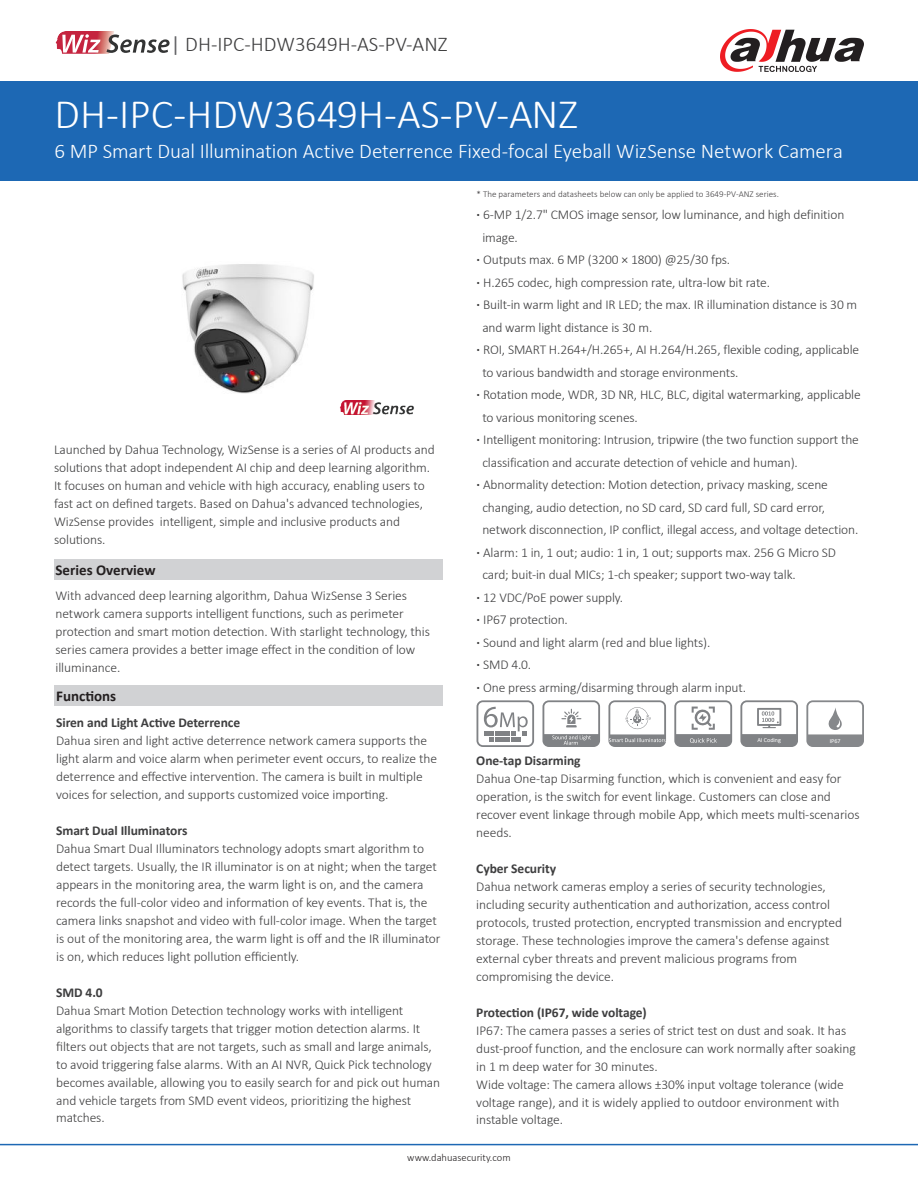
<style>
.page{position:relative;width:918px;height:1188px;background:#fff}
.page>*{position:absolute;margin:0;border:0;box-sizing:border-box;transform-origin:0 0}
.t1{font:300 42px "Calibri";color:#fff}
.t2{font:300 21px "Calibri";letter-spacing:-.01em;color:#fff}
.t3{font:300 21px "Calibri";color:#3e3e3f}
.t4{font:700 15px "Calibri";color:#231f20}
.t5{font:300 13.5px/18px "Calibri";letter-spacing:-.005em;color:#3e3e3f}
.t6{font:700 13.5px "Calibri";letter-spacing:-.005em;color:#3e3e3f}
.t7{font:300 10.5px "Calibri";color:#231f20}
.t8{font:300 9px "Calibri";color:#413f41}
.t9{font:6.15px "Calibri";color:#fff}
.s1{font-weight:400;color:#636366}
.s2{font-weight:700}
</style>
<div class="page">
<div style="left:0;top:81px;width:918px;height:100px;background:#1d68b4"></div>
<hr style="left:0;top:1144px;width:918px;height:1px;background:#1d68b4">
<svg style="left:720px;top:29px;width:144px;height:43px"></svg>
<div style="left:54px;top:560px;width:389px;height:20px;background:#d1d2d4"></div>
<div style="left:54px;top:685px;width:389px;height:21px;background:#d1d2d4"></div>
<svg style="left:56px;top:31px;width:114px;height:23px"></svg>
<svg style="left:542px;top:700px;width:58px;height:47px"></svg>
<svg style="left:608px;top:700px;width:58px;height:47px"></svg>
<svg style="left:806px;top:700px;width:58px;height:47px"></svg>
<svg style="left:740px;top:700px;width:58px;height:47px"></svg>
<svg style="left:674px;top:700px;width:58px;height:47px"></svg>
<svg style="left:477px;top:700px;width:57px;height:47px"></svg>
<img style="left:182px;top:264px;width:132px;height:130px">
<img style="left:340px;top:400px;width:74px;height:15px">
<h2 class="t3" style="left:171px;top:36px;width:278px"><span class="s1">|</span> DH-IPC-HDW3649H-AS-PV-ANZ</h2>
<h1 class="t1" style="left:55px;top:98px;width:525px">DH-IPC-HDW3649H-AS-PV-ANZ</h1>
<h2 class="t2" style="left:55px;top:143px;width:790px">6 MP Smart Dual Illumination Active Deterrence Fixed-focal Eyeball WizSense Network Camera</h2>
<p class="t8" style="left:477px;top:190px;width:304px">* The parameters and datasheets below can only be applied to 3649-PV-ANZ series.</p>
<p class="t5" style="left:477px;top:207px;width:369px"><span class="s2">·</span> 6-MP 1/2.7" CMOS image sensor, low luminance, and high definition</p>
<p class="t5" style="left:482px;top:229px;width:37px">image.</p>
<p class="t5" style="left:477px;top:252px;width:255px"><span class="s2">·</span> Outputs max. 6 MP (3200 × 1800) @25/30 fps.</p>
<p class="t5" style="left:477px;top:274px;width:295px"><span class="s2">·</span> H.265 codec, high compression rate, ultra-low bit rate.</p>
<p class="t5" style="left:477px;top:297px;width:382px"><span class="s2">·</span> Built-in warm light and IR LED; the max. IR illumination distance is 30 m</p>
<p class="t5" style="left:482px;top:319px;width:172px">and warm light distance is 30 m.</p>
<p class="t5" style="left:477px;top:342px;width:384px"><span class="s2">·</span> ROI, SMART H.264+/H.265+, AI H.264/H.265, flexible coding, applicable</p>
<p class="t5" style="left:482px;top:364px;width:258px">to various bandwidth and storage environments.</p>
<p class="t5" style="left:477px;top:387px;width:386px"><span class="s2">·</span> Rotation mode, WDR, 3D NR, HLC, BLC, digital watermarking, applicable</p>
<p class="t5" style="left:482px;top:409px;width:157px">to various monitoring scenes.</p>
<p class="t5" style="left:477px;top:432px;width:384px"><span class="s2">·</span> Intelligent monitoring: Intrusion, tripwire (the two function support the</p>
<p class="t5" style="left:482px;top:454px;width:317px">classification and accurate detection of vehicle and human).</p>
<p class="t5" style="left:477px;top:477px;width:353px"><span class="s2">·</span> Abnormality detection: Motion detection, privacy masking, scene</p>
<p class="t5" style="left:482px;top:499px;width:344px">changing, audio detection, no SD card, SD card full, SD card error,</p>
<p class="t5" style="left:482px;top:522px;width:377px">network disconnection, IP conflict, illegal access, and voltage detection.</p>
<p class="t5" style="left:477px;top:544px;width:361px"><span class="s2">·</span> Alarm: 1 in, 1 out; audio: 1 in, 1 out; supports max. 256 G Micro SD</p>
<p class="t5" style="left:482px;top:567px;width:315px">card; buit-in dual MICs; 1-ch speaker; support two-way talk.</p>
<p class="t5" style="left:477px;top:589px;width:148px"><span class="s2">·</span> 12 VDC/PoE power supply.</p>
<p class="t5" style="left:477px;top:612px;width:93px"><span class="s2">·</span> IP67 protection.</p>
<p class="t5" style="left:477px;top:634px;width:235px"><span class="s2">·</span> Sound and light alarm (red and blue lights).</p>
<p class="t5" style="left:477px;top:657px;width:56px"><span class="s2">·</span> SMD 4.0.</p>
<p class="t5" style="left:477px;top:679px;width:271px"><span class="s2">·</span> One press arming/disarming through alarm input.</p>
<p class="t5" style="left:54px;top:442px;width:382px">Launched by Dahua Technology, WizSense is a series of AI products and solutions that adopt independent AI chip and deep learning algorithm.<br>It focuses on human and vehicle with high accuracy, enabling users to fast act on defined targets. Based on Dahua's advanced technologies, WizSense provides intelligent, simple and inclusive products and solutions.</p>
<p class="t4" style="left:56px;top:565px;width:102px">Series Overview</p>
<p class="t5" style="left:56px;top:587px;width:376px">With advanced deep learning algorithm, Dahua WizSense 3 Series network camera supports intelligent functions, such as perimeter protection and smart motion detection. With starlight technology, this series camera provides a better image effect in the condition of low illuminance.</p>
<p class="t4" style="left:56px;top:685px;width:62px">Functions</p>
<p class="t6" style="left:56px;top:713px;width:186px">Siren and Light Active Deterrence</p>
<p class="t5" style="left:56px;top:731px;width:382px">Dahua siren and light active deterrence network camera supports the light alarm and voice alarm when perimeter event occurs, to realize the deterrence and effective intervention. The camera is built in multiple voices for selection, and supports customized voice importing.</p>
<p class="t6" style="left:56px;top:821px;width:133px">Smart Dual Illuminators</p>
<p class="t5" style="left:56px;top:840px;width:386px">Dahua Smart Dual Illuminators technology adopts smart algorithm to detect targets. Usually, the IR illuminator is on at night; when the target appears in the monitoring area, the warm light is on, and the camera records the full-color video and information of key events. That is, the camera links snapshot and video with full-color image. When the target is out of the monitoring area, the warm light is off and the IR illuminator is on, which reduces light pollution efficiently.</p>
<p class="t6" style="left:56px;top:983px;width:48px">SMD 4.0</p>
<p class="t5" style="left:56px;top:1001px;width:386px">Dahua Smart Motion Detection technology works with intelligent algorithms to classify targets that trigger motion detection alarms. It filters out objects that are not targets, such as small and large animals, to avoid triggering false alarms. With an AI NVR, Quick Pick technology becomes available, allowing you to easily search for and pick out human and vehicle targets from SMD event videos, prioritizing the highest matches.</p>
<p class="t9" style="left:757px;top:738px;width:25px">AI Coding</p>
<p class="t9" style="left:830px;top:739px;width:12px">IP67</p>
<p class="t6" style="left:476px;top:751px;width:106px">One-tap Disarming</p>
<p class="t5" style="left:476px;top:769px;width:385px">Dahua One-tap Disarming function, which is convenient and easy for operation, is the switch for event linkage. Customers can close and recover event linkage through mobile App, which meets multi-scenarios needs.</p>
<p class="t6" style="left:476px;top:863px;width:81px">Cyber Security</p>
<p class="t5" style="left:476px;top:878px;width:367px">Dahua network cameras employ a series of security technologies, including security authentication and authorization, access control protocols, trusted protection, encrypted transmission and encrypted storage. These technologies improve the camera's defense against external cyber threats and prevent malicious programs from compromising the device.</p>
<p class="t6" style="left:476px;top:1003px;width:172px">Protection (IP67, wide voltage)</p>
<p class="t5" style="left:476px;top:1022px;width:381px">IP67: The camera passes a series of strict test on dust and soak. It has dust-proof function, and the enclosure can work normally after soaking in 1 m deep water for 30 minutes.<br>Wide voltage: The camera allows ±30% input voltage tolerance (wide voltage range), and it is widely applied to outdoor environment with instable voltage.</p>
<p class="t7" style="left:407px;top:1153px;width:105px">www.dahuasecurity.com</p>
</div>
